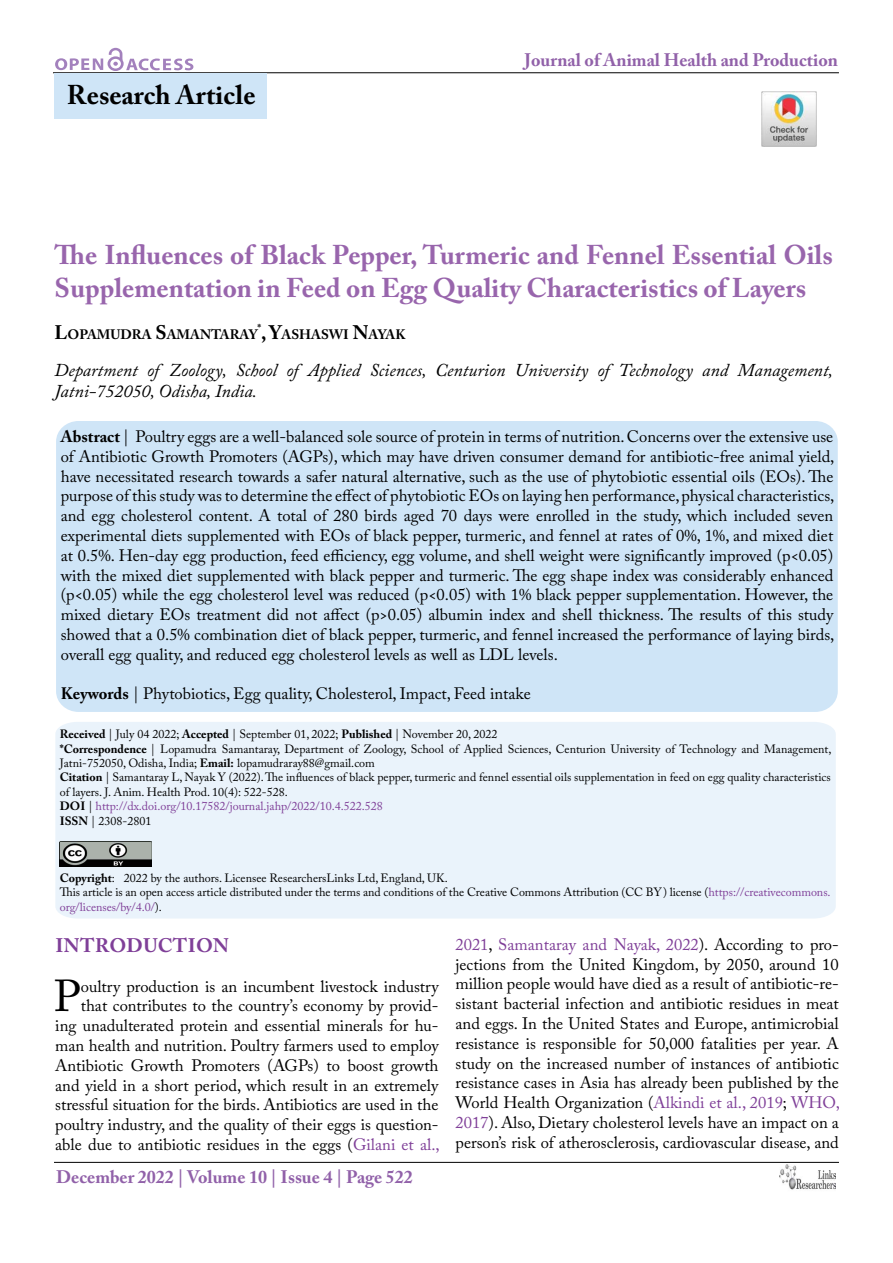
<style>
.page{position:relative;width:893px;height:1263px;background:#fff}
.page>*{position:absolute;margin:0;border:0;box-sizing:border-box;transform-origin:0 0}
.t1{font:44.4px "Adobe Caslon Pro";color:#000}
.t2{font:700 27px/32.4px "Adobe Caslon Pro";color:#7f3f98}
.t3{font:700 27px "Adobe Caslon Pro";color:#000}
.t4{font:700 19.5px "Adobe Caslon Pro";letter-spacing:.025em;color:#7f3f98}
.t5{font:italic 18px/21.6px "Adobe Caslon Pro";color:#000}
.t6{font:700 18px "Adobe Caslon Pro";color:#9161a9}
.t7{font:16.5px/19.8px "Adobe Caslon Pro";color:#000;text-align:justify}
.t8{font:700 13.65px "Adobe Caslon Pro";color:#000}
.t9{font:12px/14.4px "Adobe Caslon Pro";color:#000}
.s1{font-size:19.5px}
.s2{font-weight:700}
.s3{color:#7f3f98}
</style>
<div class="page">
<hr style="left:53px;top:72px;width:786px;height:1px;background:#000">
<hr style="left:54px;top:1162px;width:785px;height:1px;background:#000">
<svg style="left:55px;top:48px;width:138px;height:23px"></svg>
<img style="left:780px;top:1165px;width:55px;height:25px">
<div style="left:54px;top:74px;width:213px;height:45px;background:#cfe5f7"></div>
<div style="left:56px;top:421px;width:782px;height:291px;background:#cfe5f7;border-radius:22px"></div>
<div style="left:55px;top:722px;width:781px;height:196px;background:#eaf3fb"></div>
<img style="left:60px;top:841px;width:91px;height:26px">
<img style="left:761px;top:91px;width:55px;height:55px">
<h2 class="t3" style="left:67px;top:79px;width:190px">Research Article</h2>
<p class="t6" style="left:525px;top:50px;width:315px">Journal of Animal Health and Production</p>
<h2 class="t2" style="left:55px;top:239px;width:780px">The Influences of Black Pepper, Turmeric and Fennel Essential Oils<br>Supplementation in Feed on Egg Quality Characteristics of Layers</h2>
<p class="t8" style="left:55px;top:326px;width:352px"><span class="s1">L</span>OPAMUDRA <span class="s1">S</span>AMANTARAY<sup>*</sup><span class="s1">, Y</span>ASHASWI <span class="s1">N</span>AYAK</p>
<p class="t5" style="left:54px;top:358px;width:780px">Department of Zoology, School of Applied Sciences, Centurion University of Technology and Management,<br>Jatni-752050, Odisha, India.</p>
<p class="t7" style="left:61px;top:426px;width:775px"><span class="s2">Abstract</span> | Poultry eggs are a well-balanced sole source of protein in terms of nutrition. Concerns over the extensive use of Antibiotic Growth Promoters (AGPs), which may have driven consumer demand for antibiotic-free animal yield, have necessitated research towards a safer natural alternative, such as the use of phytobiotic essential oils (EOs). The purpose of this study was to determine the effect of phytobiotic EOs on laying hen performance, physical characteristics, and egg cholesterol content. A total of 280 birds aged 70 days were enrolled in the study, which included seven experimental diets supplemented with EOs of black pepper, turmeric, and fennel at rates of 0%, 1%, and mixed diet at 0.5%. Hen-day egg production, feed efficiency, egg volume, and shell weight were significantly improved (p&lt;0.05) with the mixed diet supplemented with black pepper and turmeric. The egg shape index was considerably enhanced (p&lt;0.05) while the egg cholesterol level was reduced (p&lt;0.05) with 1% black pepper supplementation. However, the mixed dietary EOs treatment did not affect (p&gt;0.05) albumin index and shell thickness. The results of this study showed that a 0.5% combination diet of black pepper, turmeric, and fennel increased the performance of laying birds, overall egg quality, and reduced egg cholesterol levels as well as LDL levels.</p>
<p class="t7" style="left:61px;top:684px;width:471px"><span class="s2">Keywords</span> | Phytobiotics, Egg quality, Cholesterol, Impact, Feed intake</p>
<p class="t9" style="left:60px;top:727px;width:773px"><span class="s2">Received</span> | July 04 2022; <span class="s2">Accepted</span> | September 01, 2022; <span class="s2">Published</span> | November 20, 2022<br><span class="s2">*Correspondence</span> | Lopamudra Samantaray, Department of Zoology, School of Applied Sciences, Centurion University of Technology and Management, Jatni-752050, Odisha, India; <span class="s2">Email:</span> lopamudraray88@gmail.com<br><span class="s2">Citation</span> | Samantaray L, Nayak Y (2022). The influences of black pepper, turmeric and fennel essential oils supplementation in feed on egg quality characteristics of layers. J. Anim. Health Prod. 10(4): 522-528.<br><span class="s2">DOI</span> | <span class="s3">http://dx.doi.org/10.17582/journal.jahp/2022/10.4.522.528<br></span><span class="s2">ISSN</span> | 2308-2801</p>
<p class="t9" style="left:60px;top:870px;width:772px"><span class="s2">Copyright</span>: 2022 by the authors. Licensee ResearchersLinks Ltd, England, UK.<br>This article is an open access article distributed under the terms and conditions of the Creative Commons Attribution (CC BY) license (<span class="s3">https://creativecommons. org/licenses/by/4.0/</span>).</p>
<p class="t4" style="left:55px;top:934px;width:175px">Introduction</p>
<h1 class="t1" style="left:54px;top:970px;width:28px">P</h1>
<p class="t7" style="left:55px;top:976px;width:386px;text-align:right">oultry production is an incumbent livestock industry that contributes to the country’s economy by provid-<br>ing unadulterated protein and essential minerals for hu&shy;man health and nutrition. Poultry farmers used to employ Antibiotic Growth Promoters (AGPs) to boost growth and yield in a short period, which result in an extremely stressful situation for the birds. Antibiotics are used in the poultry industry, and the quality of their eggs is question&shy;able due to antibiotic residues in the eggs (<span class="s3">Gilani et al.,</span></p>
<p class="t6" style="left:56px;top:1166px;width:358px">December 2022 | Volume 10 | Issue 4 | Page 522</p>
<p class="t7" style="left:456px;top:934px;width:386px"><span class="s3">2021</span>, <span class="s3">Samantaray and Nayak, 2022</span>). According to pro&shy;jections from the United Kingdom, by 2050, around 10 million people would have died as a result of antibiotic-re&shy;sistant bacterial infection and antibiotic residues in meat and eggs. In the United States and Europe, antimicrobial resistance is responsible for 50,000 fatalities per year. A study on the increased number of instances of antibiotic resistance cases in Asia has already been published by the World Health Organization (<span class="s3">Alkindi et al., 2019</span>; <span class="s3">WHO, 2017</span>). Also, Dietary cholesterol levels have an impact on a person’s risk of atherosclerosis, cardiovascular disease, and</p>
</div>
